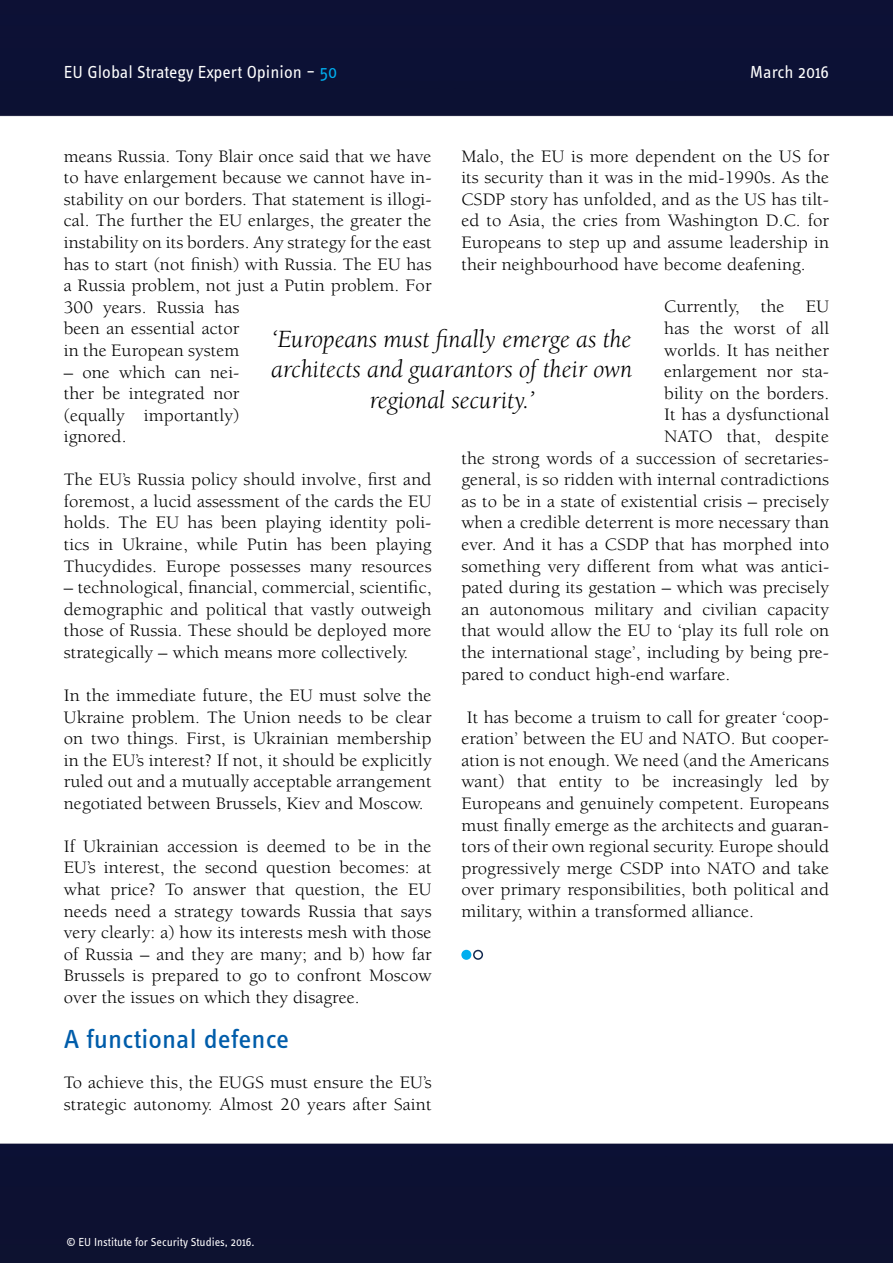
<style>
.page{position:relative;width:893px;height:1263px;background:#fff}
.page>*{position:absolute;margin:0;border:0;box-sizing:border-box;transform-origin:0 0}
.t1{font:27px "Info OT Text";letter-spacing:.005em;color:#005daa;scale:1.04 1}
.t2{font:italic 25.5px/30.6px "Berkeley Std";color:#000;text-align:center}
.t3{font:18px/21.6px "Berkeley Std";letter-spacing:.005em;color:#000;text-align:justify;scale:1.04 1}
.t4{font:18px "Info OT Text";color:#fff}
.t5{font:12px "Info OT Text";color:#fff}
.s1{color:#00aeef}
</style>
<div class="page">
<img style="left:0;top:0;width:893px;height:1263px">
<div style="left:462px;top:950px;width:9px;height:9px;background:#00aeef;border-radius:50%"></div>
<div style="left:461px;top:950px;width:10px;height:10px;border:2px solid #00aeef;border-radius:50%"></div>
<div style="left:473px;top:950px;width:10px;height:10px;border:2px solid #13294f;border-radius:50%"></div>
<div style="left:252px;top:325px;width:400px;height:99px;background:#fff"></div>
<p class="t4" style="left:64px;top:61px;width:275px">EU Global Strategy Expert Opinion – <span class="s1">50</span></p>
<p class="t4" style="left:750px;top:61px;width:81px">March 2016</p>
<p class="t3" style="left:461px;top:145px;width:355px">Malo, the EU is more dependent on the US for its security than it was in the mid-1990s. As the CSDP story has unfolded, and as the US has tilt&shy;ed to Asia, the cries from Washington D.C. for Europeans to step up and assume leadership in their neighbourhood have become deafening.</p>
<p class="t3" style="left:664px;top:296px;width:160px">Currently, the EU</p>
<p class="t3" style="left:664px;top:318px;width:160px">has the worst of all</p>
<p class="t3" style="left:664px;top:339px;width:160px">worlds. It has neither</p>
<p class="t3" style="left:664px;top:361px;width:160px">enlargement nor sta-</p>
<p class="t3" style="left:664px;top:383px;width:160px">bility on the borders.</p>
<p class="t3" style="left:664px;top:404px;width:160px">It has a dysfunctional</p>
<p class="t3" style="left:664px;top:426px;width:160px">NATO that, despite</p>
<p class="t3" style="left:461px;top:447px;width:355px">the strong words of a succession of secretaries-</p>
<p class="t3" style="left:461px;top:469px;width:355px">general, is so ridden with internal contradictions</p>
<p class="t3" style="left:461px;top:491px;width:355px">as to be in a state of existential crisis – precisely</p>
<p class="t3" style="left:461px;top:512px;width:355px">when a credible deterrent is more necessary than</p>
<p class="t3" style="left:461px;top:534px;width:355px">ever. And it has a CSDP that has morphed into</p>
<p class="t3" style="left:461px;top:555px;width:355px">something very different from what was antici-</p>
<p class="t3" style="left:461px;top:577px;width:355px">pated during its gestation – which was precisely</p>
<p class="t3" style="left:461px;top:599px;width:355px">an autonomous military and civilian capacity</p>
<p class="t3" style="left:461px;top:620px;width:355px">that would allow the EU to ‘play its full role on</p>
<p class="t3" style="left:461px;top:642px;width:355px">the international stage’, including by being pre-</p>
<p class="t3" style="left:461px;top:663px;width:260px">pared to conduct high-end warfare.</p>
<p class="t3" style="left:461px;top:706px;width:355px">It has become a truism to call for greater ‘coop&shy;eration’ between the EU and NATO. But cooper&shy;ation is not enough. We need (and the Americans want) that entity to be increasingly led by Europeans and genuinely competent. Europeans must finally emerge as the architects and guaran&shy;tors of their own regional security. Europe should progressively merge CSDP into NATO and take over primary responsibilities, both political and military, within a transformed alliance.</p>
<p class="t3" style="left:64px;top:145px;width:355px;text-align:left">means Russia. Tony Blair once said that we have to have enlargement because we cannot have in&shy;stability on our borders. That statement is illogi&shy;cal. The further the EU enlarges, the greater the instability on its borders. Any strategy for the east has to start (not finish) with Russia. The EU has a Russia problem, not just a Putin problem. For 300 years. Russia has<br>been an essential actor<br>in the European system</p>
<p class="t3" style="left:64px;top:361px;width:171px">– one which can nei&shy;ther be integrated nor (equally importantly) ignored.</p>
<p class="t3" style="left:64px;top:469px;width:355px">The EU’s Russia policy should involve, first and foremost, a lucid assessment of the cards the EU holds. The EU has been playing identity poli&shy;tics in Ukraine, while Putin has been playing Thucydides. Europe possesses many resources</p>
<p class="t3" style="left:64px;top:577px;width:355px">– technological, financial, commercial, scientific, demographic and political that vastly outweigh those of Russia. These should be deployed more strategically – which means more collectively.</p>
<p class="t3" style="left:64px;top:685px;width:355px">In the immediate future, the EU must solve the Ukraine problem. The Union needs to be clear on two things. First, is Ukrainian membership in the EU’s interest? If not, it should be explicitly ruled out and a mutually acceptable arrangement negotiated between Brussels, Kiev and Moscow.</p>
<p class="t3" style="left:64px;top:836px;width:355px">If Ukrainian accession is deemed to be in the EU’s interest, the second question becomes: at what price? To answer that question, the EU needs need a strategy towards Russia that says very clearly: a) how its interests mesh with those of Russia – and they are many; and b) how far Brussels is prepared to go to confront Moscow over the issues on which they disagree.</p>
<h1 class="t1" style="left:64px;top:1022px;width:218px">A functional defence</h1>
<p class="t3" style="left:64px;top:1072px;width:355px">To achieve this, the EUGS must ensure the EU’s strategic autonomy. Almost 20 years after Saint</p>
<h2 class="t2" style="left:271px;top:324px;width:363px">‘Europeans must finally emerge as the architects and guarantors of their own regional security.’</h2>
<p class="t5" style="left:66px;top:1234px;width:190px">© EU Institute for Security Studies, 2016.</p>
</div>
